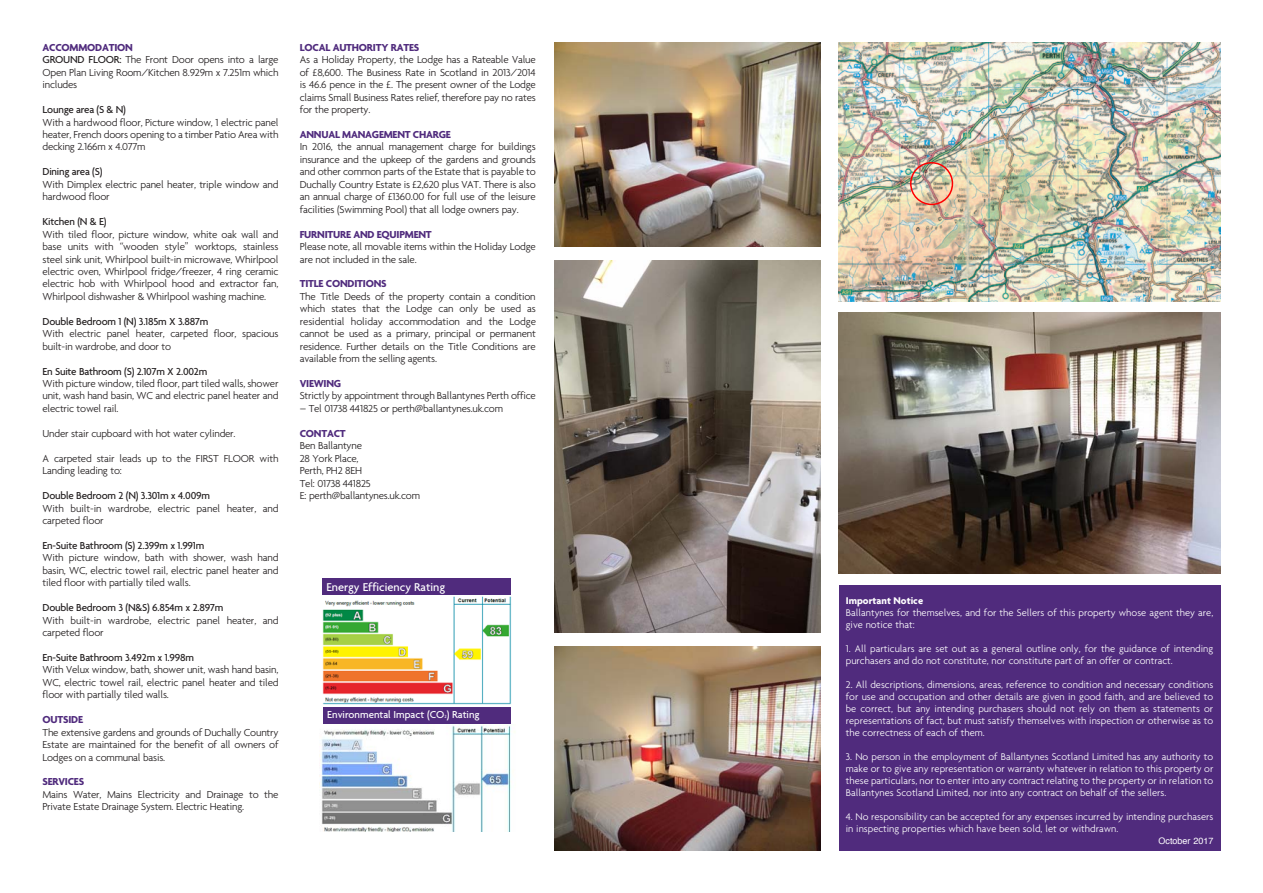
<style>
.page{position:relative;width:1263px;height:893px;background:#fff}
.page>*{position:absolute;margin:0;border:0;box-sizing:border-box;transform-origin:0 0}
.t1{font:500 12.3px "Agenda";color:#fff}
.Body_Text{font:300 10.95px/12.5px "Agenda";letter-spacing:-.02em;color:#231f20;text-align:justify}
.Body_Text-2{font:500 10.95px "Agenda";letter-spacing:-.02em;color:#231f20}
.Headings{font:700 10.95px "Agenda";letter-spacing:-.02em;color:#502b7d}
.t2{font:500 10.95px "Agenda";color:#fff}
.t3{font:300 10.5px/12px "Agenda";color:#fff}
.Headings-2{font:700 10.5px "Agenda";color:#fff}
.t4{font:9px "Helvetica";color:#fff}
.t5{font:500 4.8px "Agenda";color:#fff}
.s1{font-weight:500}
</style>
<div class="page">
<img style="left:839px;top:312px;width:381px;height:262px">
<div style="left:839px;top:585px;width:381px;height:265px;background:#502b7d"></div>
<img style="left:839px;top:43px;width:381px;height:258px">
<div style="left:910px;top:162px;width:43px;height:43px;border:2px solid #f00;border-radius:50%"></div>
<img style="left:322px;top:596px;width:190px;height:109px">
<div style="left:323px;top:578px;width:188px;height:17px;background:#502b7d"></div>
<div style="left:323px;top:707px;width:188px;height:16px;background:#502b7d"></div>
<img style="left:320px;top:725px;width:195px;height:106px">
<img style="left:554px;top:43px;width:266px;height:204px">
<img style="left:554px;top:261px;width:266px;height:371px">
<img style="left:554px;top:646px;width:266px;height:204px">
<p class="Headings" style="left:43px;top:41px;width:92px">ACCOMMODATION</p>
<p class="Body_Text" style="left:43px;top:53px;width:237px"><span class="s1">GROUND FLOOR:</span> The Front Door opens into a large Open Plan Living Room/Kitchen 8.929m x 7.251m which includes</p>
<p class="Body_Text-2" style="left:43px;top:103px;width:85px">Lounge area (S &amp; N)</p>
<p class="Body_Text" style="left:43px;top:116px;width:238px">With a hardwood floor, Picture window, 1 electric panel heater, French doors opening to a timber Patio Area with decking 2.166m x 4.077m</p>
<p class="Body_Text-2" style="left:43px;top:165px;width:61px">Dining area (S)</p>
<p class="Body_Text" style="left:43px;top:178px;width:237px">With Dimplex electric panel heater, triple window and hardwood floor</p>
<p class="Body_Text-2" style="left:43px;top:215px;width:65px">Kitchen (N &amp; E)</p>
<p class="Body_Text" style="left:43px;top:228px;width:238px">With tiled floor, picture window, white oak wall and base units with “wooden style” worktops, stainless steel sink unit, Whirlpool built-in microwave, Whirlpool electric oven, Whirlpool fridge/freezer, 4 ring ceramic electric hob with Whirlpool hood and extractor fan, Whirlpool dishwasher &amp; Whirlpool washing machine.</p>
<p class="Body_Text-2" style="left:43px;top:315px;width:167px">Double Bedroom 1 (N) 3.185m X 3.887m</p>
<p class="Body_Text" style="left:43px;top:327px;width:237px">With electric panel heater, carpeted floor, spacious built-in wardrobe, and door to</p>
<p class="Body_Text-2" style="left:43px;top:364px;width:166px">En Suite Bathroom (S) 2.107m X 2.002m</p>
<p class="Body_Text" style="left:43px;top:377px;width:237px">With picture window, tiled floor, part tiled walls, shower unit, wash hand basin, WC and electric panel heater and electric towel rail.</p>
<p class="Body_Text" style="left:43px;top:427px;width:195px">Under stair cupboard with hot water cylinder.</p>
<p class="Body_Text" style="left:43px;top:452px;width:237px">A carpeted stair leads up to the FIRST FLOOR with<br>Landing leading to:</p>
<p class="Body_Text-2" style="left:43px;top:489px;width:169px">Double Bedroom 2 (N) 3.301m x 4.009m</p>
<p class="Body_Text" style="left:43px;top:502px;width:238px">With built-in wardrobe, electric panel heater, and carpeted floor</p>
<p class="Body_Text-2" style="left:43px;top:539px;width:163px">En-Suite Bathroom (S) 2.399m x 1.991m</p>
<p class="Body_Text" style="left:43px;top:551px;width:237px">With picture window, bath with shower, wash hand basin, WC, electric towel rail, electric panel heater and tiled floor with partially tiled walls.</p>
<p class="Body_Text-2" style="left:43px;top:601px;width:182px">Double Bedroom 3 (N&amp;S) 6.854m x 2.897m</p>
<p class="Body_Text" style="left:43px;top:614px;width:238px">With built-in wardrobe, electric panel heater, and carpeted floor</p>
<p class="Body_Text-2" style="left:43px;top:651px;width:153px">En-Suite Bathroom 3.492m x 1.998m</p>
<p class="Body_Text" style="left:43px;top:663px;width:238px">With Velux window, bath, shower unit, wash hand basin, WC, electric towel rail, electric panel heater and tiled floor with partially tiled walls.</p>
<p class="Headings" style="left:43px;top:713px;width:42px">OUTSIDE</p>
<p class="Body_Text" style="left:43px;top:726px;width:237px">The extensive gardens and grounds of Duchally Country Estate are maintained for the benefit of all owners of Lodges on a communal basis.</p>
<p class="Headings" style="left:43px;top:775px;width:43px">SERVICES</p>
<p class="Body_Text" style="left:43px;top:788px;width:237px">Mains Water, Mains Electricity and Drainage to the<br>Private Estate Drainage System. Electric Heating.</p>
<p class="Headings" style="left:300px;top:41px;width:121px">LOCAL AUTHORITY RATES</p>
<p class="Body_Text" style="left:300px;top:53px;width:238px">As a Holiday Property, the Lodge has a Rateable Value of £8,600. The Business Rate in Scotland in 2013/2014 is 46.6 pence in the £. The present owner of the Lodge claims Small Business Rates relief, therefore pay no rates for the property.</p>
<p class="Headings" style="left:300px;top:128px;width:153px">ANNUAL MANAGEMENT CHARGE</p>
<p class="Body_Text" style="left:300px;top:141px;width:238px">In 2016, the annual management charge for buildings insurance and the upkeep of the gardens and grounds and other common parts of the Estate that is payable to Duchally Country Estate is £2,620 plus VAT. There is also an annual charge of £1360.00 for full use of the leisure facilities (Swimming Pool) that all lodge owners pay.</p>
<p class="Headings" style="left:300px;top:227px;width:134px">FURNITURE AND EQUIPMENT</p>
<p class="Body_Text" style="left:300px;top:240px;width:237px">Please note, all movable items within the Holiday Lodge are not included in the sale.</p>
<p class="Headings" style="left:300px;top:277px;width:88px">TITLE CONDITIONS</p>
<p class="Body_Text" style="left:300px;top:290px;width:238px">The Title Deeds of the property contain a condition which states that the Lodge can only be used as residential holiday accommodation and the Lodge cannot be used as a primary, principal or permanent residence. Further details on the Title Conditions are available from the selling agents.</p>
<p class="Headings" style="left:300px;top:377px;width:43px">VIEWING</p>
<p class="Body_Text" style="left:300px;top:390px;width:237px">Strictly by appointment through Ballantynes Perth office</p>
<p class="Body_Text" style="left:300px;top:402px;width:205px">– Tel 01738 441825 or perth@ballantynes.uk.com</p>
<p class="Headings" style="left:300px;top:427px;width:48px">CONTACT</p>
<p class="Body_Text" style="left:300px;top:439px;width:64px">Ben Ballantyne</p>
<p class="Body_Text" style="left:300px;top:452px;width:60px">28 York Place,</p>
<p class="Body_Text" style="left:300px;top:464px;width:64px">Perth, PH2 8EH</p>
<p class="Body_Text" style="left:300px;top:477px;width:73px">Tel: 01738 441825</p>
<p class="Body_Text" style="left:300px;top:489px;width:122px">E: perth@ballantynes.uk.com</p>
<p class="t1" style="left:326px;top:579px;width:120px">Energy Efficiency Rating</p>
<p class="t2" style="left:327px;top:708px;width:154px">Environmental Impact (CO ) Rating</p>
<p class="t5" style="left:444px;top:714px;width:4px">2</p>
<p class="Headings-2" style="left:846px;top:594px;width:79px">Important Notice</p>
<p class="t3" style="left:846px;top:606px;width:369px">Ballantynes for themselves, and for the Sellers of this property whose agent they are, give notice that:</p>
<p class="t3" style="left:846px;top:642px;width:369px">1. All particulars are set out as a general outline only, for the guidance of intending purchasers and do not constitute, nor constitute part of an offer or contract.</p>
<p class="t3" style="left:846px;top:678px;width:369px;text-align:justify">2. All descriptions, dimensions, areas, reference to condition and necessary conditions for use and occupation and other details are given in good faith, and are believed to be correct, but any intending purchasers should not rely on them as statements or representations of fact, but must satisfy themselves with inspection or otherwise as to the correctness of each of them.</p>
<p class="t3" style="left:846px;top:750px;width:369px;text-align:justify">3. No person in the employment of Ballantynes Scotland Limited has any authority to make or to give any representation or warranty whatever in relation to this property or these particulars, nor to enter into any contract relating to the property or in relation to Ballantynes Scotland Limited, nor into any contract on behalf of the sellers.</p>
<p class="t3" style="left:846px;top:810px;width:369px">4. No responsibility can be accepted for any expenses incurred by intending purchasers in inspecting properties which have been sold, let or withdrawn.</p>
<p class="t4" style="left:1158px;top:835px;width:56px">October 2017</p>
</div>
